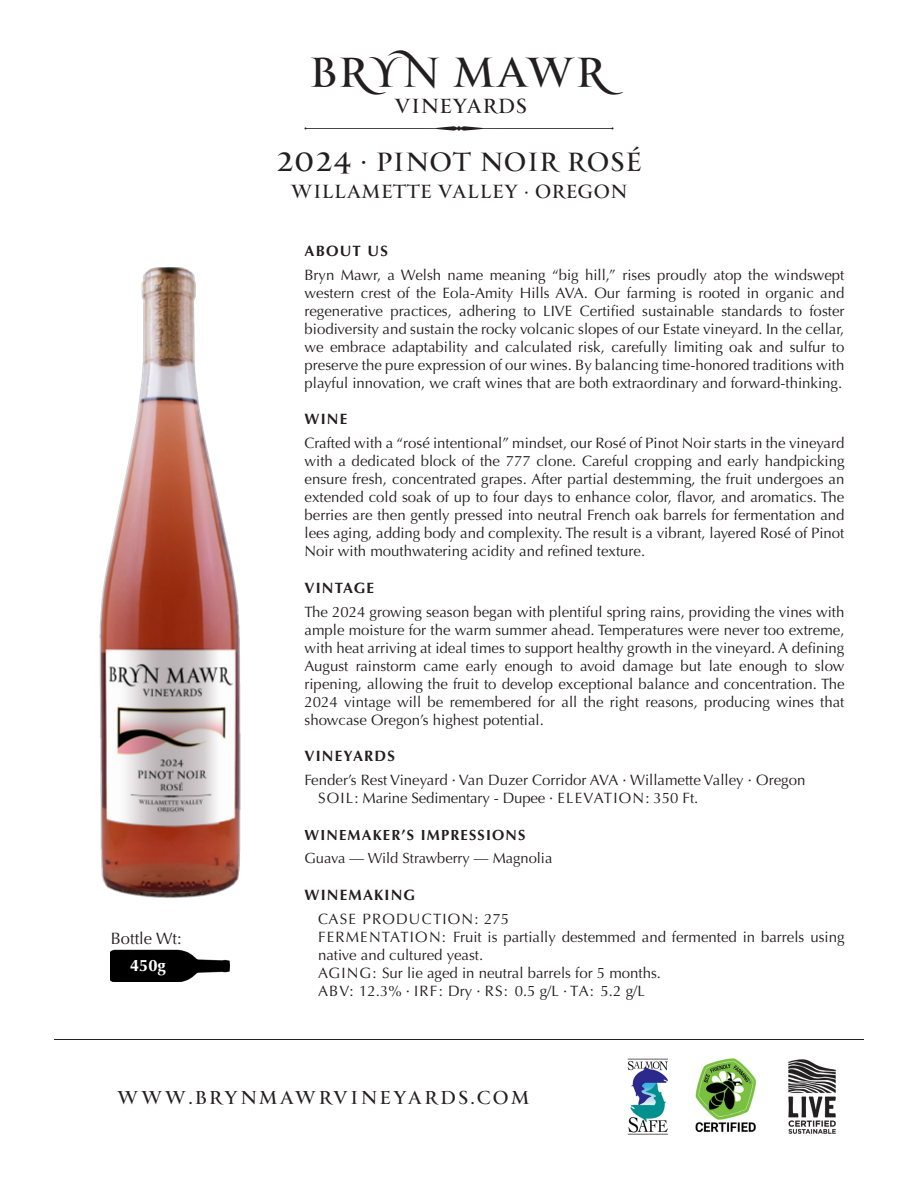
<style>
.page{position:relative;width:918px;height:1188px;background:#fff}
.page>*{position:absolute;margin:0;border:0;box-sizing:border-box;transform-origin:0 0}
.t1{font:40.5px "PF Monumenta Pro";color:#231f20}
.t2{font:25.35px "PF Monumenta Pro";letter-spacing:.01em;color:#231f20}
.t3{font:19.65px "PF Monumenta Pro";color:#231f20}
.t4{font:18.3px "PF Monumenta Pro";color:#231f20}
.t5{font:18px "PF Monumenta Pro";letter-spacing:.1em;color:#231f20}
.t6{font:16.5px "Optima";color:#231f20}
.t7{font:700 16.5px "Optima";color:#fff}
.t8{font:15px/18px "Optima";color:#231f20;text-align:justify}
.t9{font:15px "Optima";letter-spacing:.08em;color:#231f20}
.t10{font:700 15px "Optima";letter-spacing:.08em;color:#231f20}
.t11{font:14.7px "Optima";color:#231f20}
.t12{font:700 14.7px "Optima";letter-spacing:.08em;color:#231f20}
</style>
<div class="page">
<hr style="left:54px;top:1039px;width:809px;height:1px;background:#231f20">
<img style="left:695px;top:1058px;width:62px;height:75px">
<img style="left:788px;top:1059px;width:48px;height:75px">
<img style="left:111px;top:950px;width:119px;height:32px">
<img style="left:627px;top:1058px;width:42px;height:77px">
<img style="left:99px;top:267px;width:142px;height:631px">
<svg style="left:305px;top:126px;width:309px;height:5px"></svg>
<p class="t1" style="left:310px;top:47px;width:298px">BRYN MAWR</p>
<p class="t3" style="left:394px;top:94px;width:134px">VINEYARDS</p>
<p class="t2" style="left:276px;top:146px;width:368px">2024 · PINOT NOIR ROSÉ</p>
<p class="t4" style="left:291px;top:180px;width:338px">WILLAMETTE VALLEY · OREGON</p>
<p class="t10" style="left:304px;top:242px;width:85px">ABOUT US</p>
<p class="t8" style="left:304px;top:266px;width:542px">Bryn Mawr, a Welsh name meaning “big hill,” rises proudly atop the windswept western crest of the Eola-Amity Hills AVA. Our farming is rooted in organic and regenerative practices, adhering to LIVE Certified sustainable standards to foster biodiversity and sustain the rocky volcanic slopes of our Estate vineyard. In the cellar, we embrace adaptability and calculated risk, carefully limiting oak and sulfur to preserve the pure expression of our wines. By balancing time-honored traditions with playful innovation, we craft wines that are both extraordinary and forward-thinking.</p>
<p class="t10" style="left:304px;top:410px;width:44px">WINE</p>
<p class="t8" style="left:304px;top:434px;width:542px">Crafted with a “rosé intentional” mindset, our Rosé of Pinot Noir starts in the vineyard with a dedicated block of the 777 clone. Careful cropping and early handpicking ensure fresh, concentrated grapes. After partial destemming, the fruit undergoes an extended cold soak of up to four days to enhance color, flavor, and aromatics. The berries are then gently pressed into neutral French oak barrels for fermentation and lees aging, adding body and complexity. The result is a vibrant, layered Rosé of Pinot Noir with mouthwatering acidity and refined texture.</p>
<p class="t10" style="left:304px;top:579px;width:71px">VINTAGE</p>
<p class="t8" style="left:304px;top:603px;width:542px">The 2024 growing season began with plentiful spring rains, providing the vines with ample moisture for the warm summer ahead. Temperatures were never too extreme, with heat arriving at ideal times to support healthy growth in the vineyard. A defining August rainstorm came early enough to avoid damage but late enough to slow ripening, allowing the fruit to develop exceptional balance and concentration. The 2024 vintage will be remembered for all the right reasons, producing wines that showcase Oregon’s highest potential.</p>
<p class="t6" style="left:111px;top:929px;width:72px">Bottle Wt:</p>
<p class="t7" style="left:130px;top:956px;width:37px">450g</p>
<p class="t10" style="left:304px;top:747px;width:92px">VINEYARDS</p>
<p class="t8" style="left:304px;top:771px;width:502px">Fender’s Rest Vineyard · Van Duzer Corridor AVA · Willamette Valley · Oregon</p>
<p class="t8" style="left:318px;top:789px;width:382px">SOIL: Marine Sedimentary - Dupee · ELEVATION: 350 Ft.</p>
<p class="t12" style="left:304px;top:826px;width:223px">WINEMAKER’S IMPRESSIONS</p>
<p class="t11" style="left:304px;top:850px;width:249px">Guava — Wild Strawberry — Magnolia</p>
<p class="t10" style="left:304px;top:886px;width:112px">WINEMAKING</p>
<p class="t9" style="left:318px;top:910px;width:193px">CASE PRODUCTION: 275</p>
<p class="t8" style="left:318px;top:928px;width:528px">FERMENTATION: Fruit is partially destemmed and fermented in barrels using native and cultured yeast.</p>
<p class="t8" style="left:318px;top:964px;width:345px">AGING: Sur lie aged in neutral barrels for 5 months.</p>
<p class="t9" style="left:318px;top:982px;width:328px">ABV: 12.3% · IRF: Dry · RS: 0.5 g/L · TA: 5.2 g/L</p>
<p class="t5" style="left:117px;top:1086px;width:414px">WWW.BRYNMAWRVINEYARDS.COM</p>
</div>
